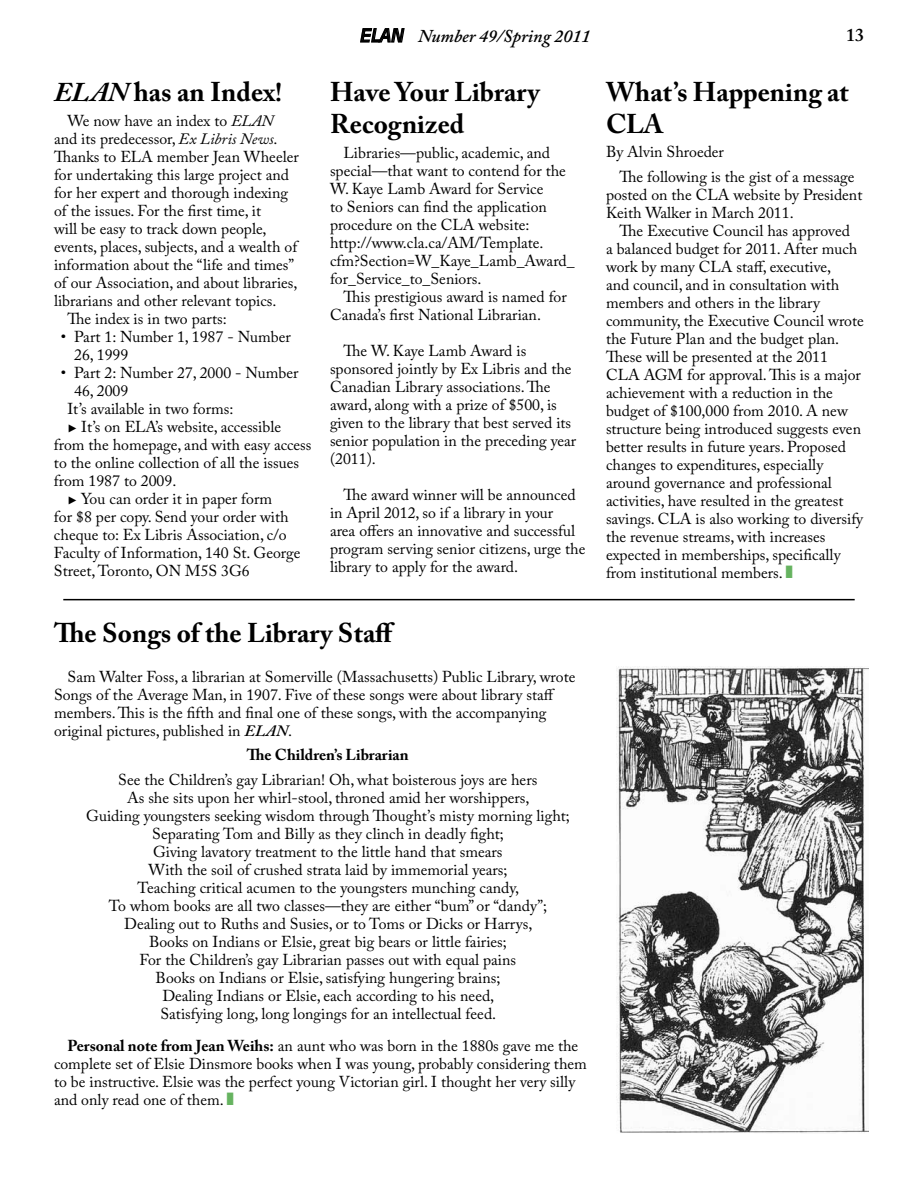
<style>
.page{position:relative;width:918px;height:1188px;background:#fff}
.page>*{position:absolute;margin:0;border:0;box-sizing:border-box;transform-origin:0 0}
.t1{font:700 27px/32.4px "Adobe Caslon Pro";color:#000}
.t2{font:italic 600 18px "Adobe Caslon Pro";color:#000}
.t3{font:600 18px "Adobe Caslon Pro";color:#000}
.t4{font:15.75px/18px "Adobe Caslon Pro";color:#000}
.t5{font:700 15.75px "Adobe Caslon Pro";color:#000}
.s1{font-style:italic}
.s2{font-family:"Scala Sans"}
.s3{font-family:"Antique Olive Std";font-weight:400}
.s4{color:#66b360}
.s5{font-weight:600;font-style:italic}
.s6{font-weight:700}
</style>
<div class="page">
<svg style="left:360px;top:28px;width:45px;height:15px"></svg>
<hr style="left:63px;top:599px;width:792px;height:1px;background:#000">
<img style="left:617px;top:666px;width:251px;height:467px">
<h1 class="t1" style="left:54px;top:75px;width:230px"><span class="s1">ELAN</span> has an Index!</h1>
<p class="t4" style="left:68px;top:111px;width:207px">We now have an index to <span class="s1">ELAN</span></p>
<p class="t4" style="left:54px;top:129px;width:225px">and its predecessor, <span class="s1">Ex Libris News</span>.</p>
<p class="t4" style="left:54px;top:147px;width:246px">Thanks to ELA member Jean Wheeler</p>
<p class="t4" style="left:54px;top:165px;width:237px">for undertaking this large project and</p>
<p class="t4" style="left:54px;top:183px;width:236px">for her expert and thorough indexing</p>
<p class="t4" style="left:54px;top:201px;width:209px">of the issues. For the first time, it</p>
<p class="t4" style="left:54px;top:219px;width:214px">will be easy to track down people,</p>
<p class="t4" style="left:54px;top:237px;width:245px">events, places, subjects, and a wealth of</p>
<p class="t4" style="left:54px;top:255px;width:242px">information about the “life and times”</p>
<p class="t4" style="left:54px;top:273px;width:245px">of our Association, and about libraries,</p>
<p class="t4" style="left:54px;top:291px;width:224px">librarians and other relevant topics.</p>
<p class="t4" style="left:68px;top:309px;width:161px">The index is in two parts:</p>
<p class="t4" style="left:74px;top:327px;width:218px;text-indent:-13px">• Part 1: Number 1, 1987 - Number<br>26, 1999</p>
<p class="t4" style="left:61px;top:363px;width:239px">• Part 2: Number 27, 2000 - Number</p>
<p class="t4" style="left:74px;top:381px;width:56px">46, 2009</p>
<p class="t4" style="left:67px;top:399px;width:168px">It’s available in two forms:</p>
<p class="t4" style="left:67px;top:417px;width:215px"><span class="s2">Ω</span> It’s on ELA’s website, accessible</p>
<p class="t4" style="left:54px;top:435px;width:259px">from the homepage, and with easy access</p>
<p class="t4" style="left:54px;top:453px;width:247px">to the online collection of all the issues</p>
<p class="t4" style="left:54px;top:471px;width:124px">from 1987 to 2009.</p>
<p class="t4" style="left:67px;top:489px;width:206px"><span class="s2">Ω</span> You can order it in paper form</p>
<p class="t4" style="left:54px;top:507px;width:236px">for $8 per copy. Send your order with</p>
<p class="t4" style="left:54px;top:525px;width:234px">cheque to: Ex Libris Association, c/o</p>
<p class="t4" style="left:54px;top:543px;width:248px">Faculty of Information, 140 St. George</p>
<p class="t4" style="left:54px;top:561px;width:197px">Street, Toronto, ON M5S 3G6</p>
<p class="t2" style="left:360px;top:25px;width:232px"><span class="s3">ELAN</span> Number 49/Spring 2011</p>
<p class="t3" style="left:846px;top:25px;width:19px">13</p>
<h1 class="t1" style="left:330px;top:75px;width:211px">Have Your Library<br>Recognized</h1>
<p class="t4" style="left:330px;top:144px;width:246px;text-indent:13px">Libraries—public, academic, and special—that want to contend for the<br>W. Kaye Lamb Award for Service<br>to Seniors can find the application procedure on the CLA website: http://www.cla.ca/AM/Template. cfm?Section=W_Kaye_Lamb_Award_ for_Service_to_Seniors.</p>
<p class="t4" style="left:330px;top:288px;width:238px;text-indent:13px">This prestigious award is named for<br>Canada’s first National Librarian.</p>
<p class="t4" style="left:330px;top:342px;width:248px;text-indent:13px">The W. Kaye Lamb Award is sponsored jointly by Ex Libris and the<br>Canadian Library associations. The award, along with a prize of $500, is given to the library that best served its senior population in the preceding year (2011).</p>
<p class="t4" style="left:330px;top:486px;width:257px;text-indent:13px">The award winner will be announced in April 2012, so if a library in your<br>area offers an innovative and successful program serving senior citizens, urge the library to apply for the award.</p>
<h1 class="t1" style="left:606px;top:75px;width:244px">What’s Happening at<br>CLA</h1>
<p class="t4" style="left:619px;top:139px;width:237px;line-height:24.8px;text-indent:-13px">By Alvin Shroeder<br>The following is the gist of a message</p>
<p class="t4" style="left:606px;top:186px;width:258px">posted on the CLA website by President<br>Keith Walker in March 2011.</p>
<p class="t4" style="left:606px;top:222px;width:259px;text-indent:13px">The Executive Council has approved<br>a balanced budget for 2011. After much work by many CLA staff, executive,<br>and council, and in consultation with members and others in the library community, the Executive Council wrote the Future Plan and the budget plan.<br>These will be presented at the 2011<br>CLA AGM for approval. This is a major achievement with a reduction in the budget of $100,000 from 2010. A new structure being introduced suggests even better results in future years. Proposed changes to expenditures, especially around governance and professional activities, have resulted in the greatest savings. CLA is also working to diversify the revenue streams, with increases expected in memberships, specifically from institutional members. <span class="s4">■</span></p>
<h1 class="t1" style="left:54px;top:617px;width:343px">The Songs of the Library Staff</h1>
<p class="t4" style="left:54px;top:667px;width:523px;text-indent:13px">Sam Walter Foss, a librarian at Somerville (Massachusetts) Public Library, wrote Songs of the Average Man, in 1907. Five of these songs were about library staff members. This is the fifth and final one of these songs, with the accompanying original pictures, published in <span class="s5">ELAN</span>.</p>
<p class="t5" style="left:247px;top:746px;width:163px">The Children’s Librarian</p>
<p class="t4" style="left:86px;top:771px;width:485px;text-align:center">See the Children’s gay Librarian! Oh, what boisterous joys are hers<br>As she sits upon her whirl-stool, throned amid her worshippers,<br>Guiding youngsters seeking wisdom through Thought’s misty morning light; Separating Tom and Billy as they clinch in deadly fight;<br>Giving lavatory treatment to the little hand that smears<br>With the soil of crushed strata laid by immemorial years;<br>Teaching critical acumen to the youngsters munching candy,<br>To whom books are all two classes—they are either “bum” or “dandy”; Dealing out to Ruths and Susies, or to Toms or Dicks or Harrys,<br>Books on Indians or Elsie, great big bears or little fairies;<br>For the Children’s gay Librarian passes out with equal pains<br>Books on Indians or Elsie, satisfying hungering brains;<br>Dealing Indians or Elsie, each according to his need,<br>Satisfying long, long longings for an intellectual feed.</p>
<p class="t4" style="left:54px;top:1036px;width:534px;text-indent:13px"><span class="s6">Personal note from Jean Weihs:</span> an aunt who was born in the 1880s gave me the complete set of Elsie Dinsmore books when I was young, probably considering them to be instructive. Elsie was the perfect young Victorian girl. I thought her very silly and only read one of them. <span class="s4">■</span></p>
</div>
